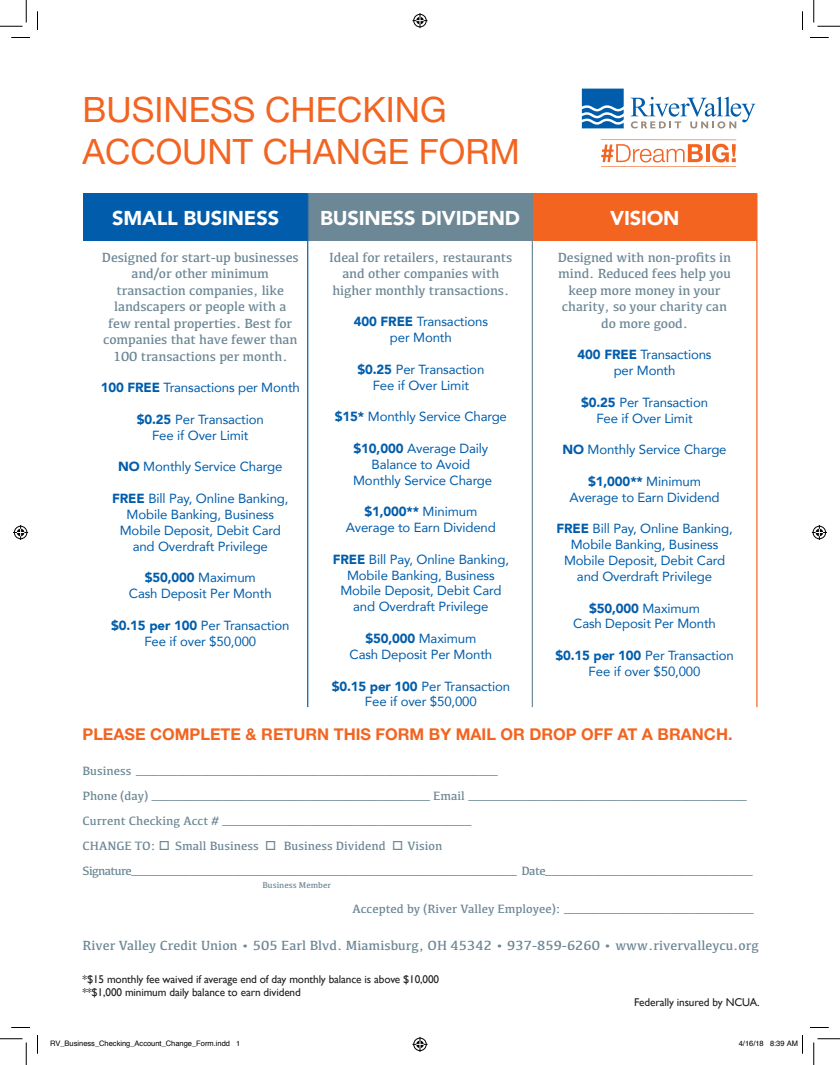
<style>
.page{position:relative;width:840px;height:1065px;background:#fff}
.page>*{position:absolute;margin:0;border:0;box-sizing:border-box;transform-origin:0 0}
.t1{font:35px "Helvetica Neue LT Std";color:#f36421}
.t2{font:900 20px "Avenir";letter-spacing:-.01em;color:#fff}
.t3{font:700 16.25px "Helvetica Neue LT Std";color:#f36421}
.t4{font:13.75px/16.5px "Kefa";letter-spacing:-.01em;color:#6c8795;text-align:center}
.t5{font:13.25px/15.9px "Avenir";letter-spacing:-.01em;color:#015dab;text-align:center}
.t6{font:12.5px "Kefa";color:#6c8795}
.t7{font:12.5px "Kefa";letter-spacing:-.05em;color:#6c8795}
.t8{font:11.25px "Gill Sans";letter-spacing:-.01em;color:#231f20}
.t9{font:8.75px "Kefa";color:#6c8795}
.t10{font:7.5px "Helvetica";color:#000}
.s1{font-weight:900}
</style>
<div class="page">
<div style="left:83px;top:193px;width:225px;height:48px;background:#015dab"></div>
<div style="left:532px;top:193px;width:225px;height:48px;background:#f36421"></div>
<div style="left:308px;top:193px;width:224px;height:48px;background:#6c8795"></div>
<svg style="left:631px;top:97px;width:124px;height:31px"></svg>
<svg style="left:582px;top:89px;width:42px;height:39px;background:#357ebc"></svg>
<svg style="left:601px;top:144px;width:102px;height:18px"></svg>
<hr style="left:706px;top:144px;width:3px;height:18px;background:#f36421">
<svg style="left:712px;top:144px;width:24px;height:19px"></svg>
<hr style="left:601px;top:139px;width:135px;height:1px;background:#f36421">
<hr style="left:601px;top:166px;width:135px;height:1px;background:#f36421">
<hr style="left:756px;top:193px;width:2px;height:514px;background:#f36421">
<hr style="left:532px;top:193px;width:1px;height:514px;background:#6c8795">
<hr style="left:307px;top:193px;width:1px;height:514px;background:#015dab">
<svg style="left:11px;top:37px;width:19px;height:1px"></svg>
<svg style="left:810px;top:37px;width:19px;height:1px"></svg>
<svg style="left:11px;top:1027px;width:19px;height:1px"></svg>
<svg style="left:810px;top:1027px;width:19px;height:1px"></svg>
<svg style="left:37px;top:11px;width:1px;height:19px"></svg>
<svg style="left:37px;top:1035px;width:1px;height:19px"></svg>
<svg style="left:802px;top:11px;width:1px;height:19px"></svg>
<svg style="left:0;top:0;width:27px;height:27px"></svg>
<svg style="left:0;top:1039px;width:27px;height:26px"></svg>
<svg style="left:814px;top:0;width:26px;height:27px"></svg>
<svg style="left:814px;top:1039px;width:26px;height:26px"></svg>
<svg style="left:412px;top:13px;width:16px;height:15px"></svg>
<svg style="left:412px;top:1037px;width:16px;height:15px"></svg>
<svg style="left:13px;top:525px;width:15px;height:15px"></svg>
<svg style="left:812px;top:525px;width:15px;height:15px"></svg>
<svg style="left:802px;top:1035px;width:1px;height:19px"></svg>
<p class="t1" style="left:82px;top:89px;width:366px">BUSINESS CHECKING</p>
<p class="t1" style="left:82px;top:131px;width:439px">ACCOUNT CHANGE FORM</p>
<p class="t2" style="left:112px;top:201px;width:169px">SMALL BUSINESS</p>
<p class="t2" style="left:320px;top:201px;width:202px">BUSINESS DIVIDEND</p>
<p class="t2" style="left:610px;top:201px;width:71px">VISION</p>
<p class="t4" style="left:102px;top:248px;width:198px">Designed for start-up businesses and/or other minimum transaction companies, like landscapers or people with a few rental properties. Best for companies that have fewer than<br>100 transactions per month.</p>
<p class="t5" style="left:101px;top:379px;width:201px"><span class="s1">100 FREE</span> Transactions per Month</p>
<p class="t5" style="left:137px;top:411px;width:128px"><span class="s1">$0.25</span> Per Transaction<br>Fee if Over Limit</p>
<p class="t5" style="left:118px;top:458px;width:166px"><span class="s1">NO</span> Monthly Service Charge</p>
<p class="t5" style="left:112px;top:490px;width:178px"><span class="s1">FREE</span> Bill Pay, Online Banking,</p>
<p class="t5" style="left:127px;top:506px;width:149px">Mobile Banking, Business</p>
<p class="t5" style="left:120px;top:522px;width:163px">Mobile Deposit, Debit Card</p>
<p class="t5" style="left:133px;top:538px;width:137px">and Overdraft Privilege</p>
<p class="t5" style="left:129px;top:569px;width:144px"><span class="s1">$50,000</span> Maximum<br>Cash Deposit Per Month</p>
<p class="t5" style="left:111px;top:617px;width:180px"><span class="s1">$0.15 per 100</span> Per Transaction<br>Fee if over $50,000</p>
<p class="t4" style="left:558px;top:248px;width:175px">Designed with non-profits in mind. Reduced fees help you keep more money in your charity, so your charity can do more good.</p>
<p class="t5" style="left:578px;top:346px;width:136px"><span class="s1">400 FREE</span> Transactions per Month</p>
<p class="t5" style="left:581px;top:394px;width:128px"><span class="s1">$0.25</span> Per Transaction<br>Fee if Over Limit</p>
<p class="t5" style="left:563px;top:441px;width:166px"><span class="s1">NO</span> Monthly Service Charge</p>
<p class="t5" style="left:570px;top:473px;width:152px"><span class="s1">$1,000**</span> Minimum<br>Average to Earn Dividend</p>
<p class="t5" style="left:556px;top:521px;width:178px"><span class="s1">FREE</span> Bill Pay, Online Banking,</p>
<p class="t5" style="left:571px;top:536px;width:149px">Mobile Banking, Business</p>
<p class="t5" style="left:564px;top:552px;width:163px">Mobile Deposit, Debit Card</p>
<p class="t5" style="left:577px;top:568px;width:137px">and Overdraft Privilege</p>
<p class="t5" style="left:573px;top:600px;width:144px"><span class="s1">$50,000</span> Maximum<br>Cash Deposit Per Month</p>
<p class="t5" style="left:555px;top:647px;width:180px"><span class="s1">$0.15 per 100</span> Per Transaction<br>Fee if over $50,000</p>
<p class="t4" style="left:329px;top:248px;width:185px">Ideal for retailers, restaurants and other companies with higher monthly transactions.</p>
<p class="t5" style="left:354px;top:313px;width:136px"><span class="s1">400 FREE</span> Transactions per Month</p>
<p class="t5" style="left:357px;top:361px;width:128px"><span class="s1">$0.25</span> Per Transaction<br>Fee if Over Limit</p>
<p class="t5" style="left:335px;top:408px;width:174px"><span class="s1">$15*</span> Monthly Service Charge</p>
<p class="t5" style="left:353px;top:440px;width:141px"><span class="s1">$10,000</span> Average Daily<br>Balance to Avoid<br>Monthly Service Charge</p>
<p class="t5" style="left:346px;top:503px;width:152px"><span class="s1">$1,000**</span> Minimum<br>Average to Earn Dividend</p>
<p class="t5" style="left:333px;top:551px;width:178px"><span class="s1">FREE</span> Bill Pay, Online Banking,</p>
<p class="t5" style="left:347px;top:567px;width:149px">Mobile Banking, Business</p>
<p class="t5" style="left:340px;top:583px;width:163px">Mobile Deposit, Debit Card</p>
<p class="t5" style="left:353px;top:598px;width:137px">and Overdraft Privilege</p>
<p class="t5" style="left:350px;top:630px;width:144px"><span class="s1">$50,000</span> Maximum<br>Cash Deposit Per Month</p>
<p class="t5" style="left:332px;top:678px;width:180px"><span class="s1">$0.15 per 100</span> Per Transaction<br>Fee if over $50,000</p>
<p class="t3" style="left:82px;top:724px;width:652px">PLEASE COMPLETE &amp; RETURN THIS FORM BY MAIL OR DROP OFF AT A BRANCH.</p>
<p class="t6" style="left:82px;top:763px;width:417px">Business _____________________________________________________________</p>
<p class="t6" style="left:82px;top:788px;width:666px">Phone (day) _______________________________________________ Email _______________________________________________</p>
<p class="t6" style="left:82px;top:813px;width:391px">Current Checking Acct # __________________________________________</p>
<p class="t6" style="left:82px;top:838px;width:362px">CHANGE TO: □ Small Business □ Business Dividend □ Vision</p>
<p class="t7" style="left:82px;top:863px;width:672px">Signature_________________________________________________________________ Date___________________________________</p>
<p class="t9" style="left:263px;top:879px;width:70px">Business Member</p>
<p class="t6" style="left:353px;top:901px;width:403px">Accepted by (River Valley Employee): ________________________________</p>
<p class="t4" style="left:82px;top:937px;width:678px">River Valley Credit Union • 505 Earl Blvd. Miamisburg, OH 45342 • 937-859-6260 • www.rivervalleycu.org</p>
<p class="t8" style="left:82px;top:973px;width:358px">*$15 monthly fee waived if average end of day monthly balance is above $10,000</p>
<p class="t8" style="left:82px;top:986px;width:220px">**$1,000 minimum daily balance to earn dividend</p>
<p class="t8" style="left:634px;top:995px;width:127px">Federally insured by NCUA.</p>
<p class="t10" style="left:50px;top:1038px;width:192px">RV_Business_Checking_Account_Change_Form.indd 1</p>
<p class="t10" style="left:739px;top:1038px;width:61px">4/16/18 8:39 AM</p>
</div>
